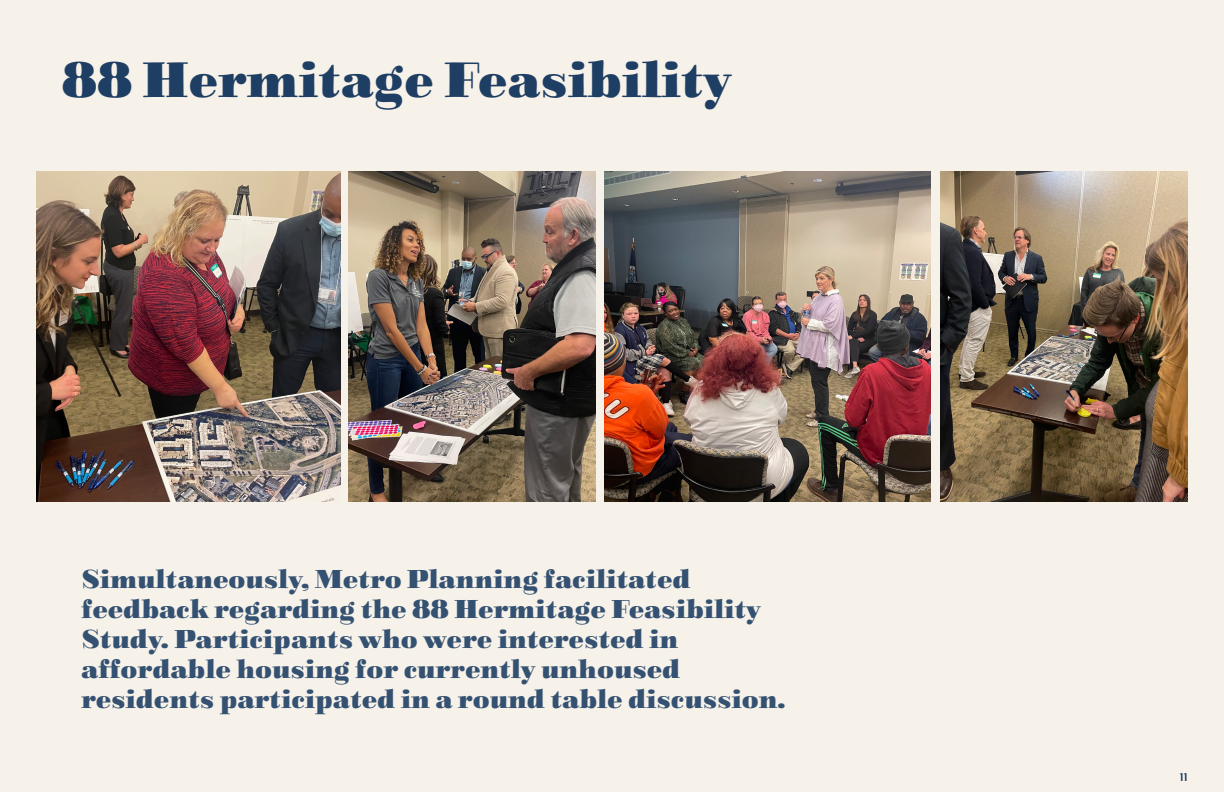
<style>
.page{position:relative;width:1224px;height:792px;background:#f6f1e9}
.page>*{position:absolute;margin:0;border:0;box-sizing:border-box;transform-origin:0 0}
.t1{font:48px "Liebe Doni Solid";color:#1e3e63}
.t2{font:25px/30px "Liebe Doni Solid";color:#1f3f64}
.t3{font:700 13px "Mr Eaves Mod OT";color:#203d62}
</style>
<div class="page">
<img style="left:941px;top:172px;width:247px;height:329px">
<img style="left:348px;top:172px;width:247px;height:329px">
<img style="left:36px;top:172px;width:304px;height:329px">
<img style="left:605px;top:172px;width:325px;height:329px">
<p class="t1" style="left:62px;top:52px;width:671px">88 Hermitage Feasibility</p>
<p class="t2" style="left:81px;top:564px;width:706px">Simultaneously, Metro Planning facilitated feedback regarding the 88 Hermitage Feasibility Study. Participants who were interested in affordable housing for currently unhoused residents participated in a round table discussion.</p>
<p class="t3" style="left:1180px;top:770px;width:10px">11</p>
</div>
